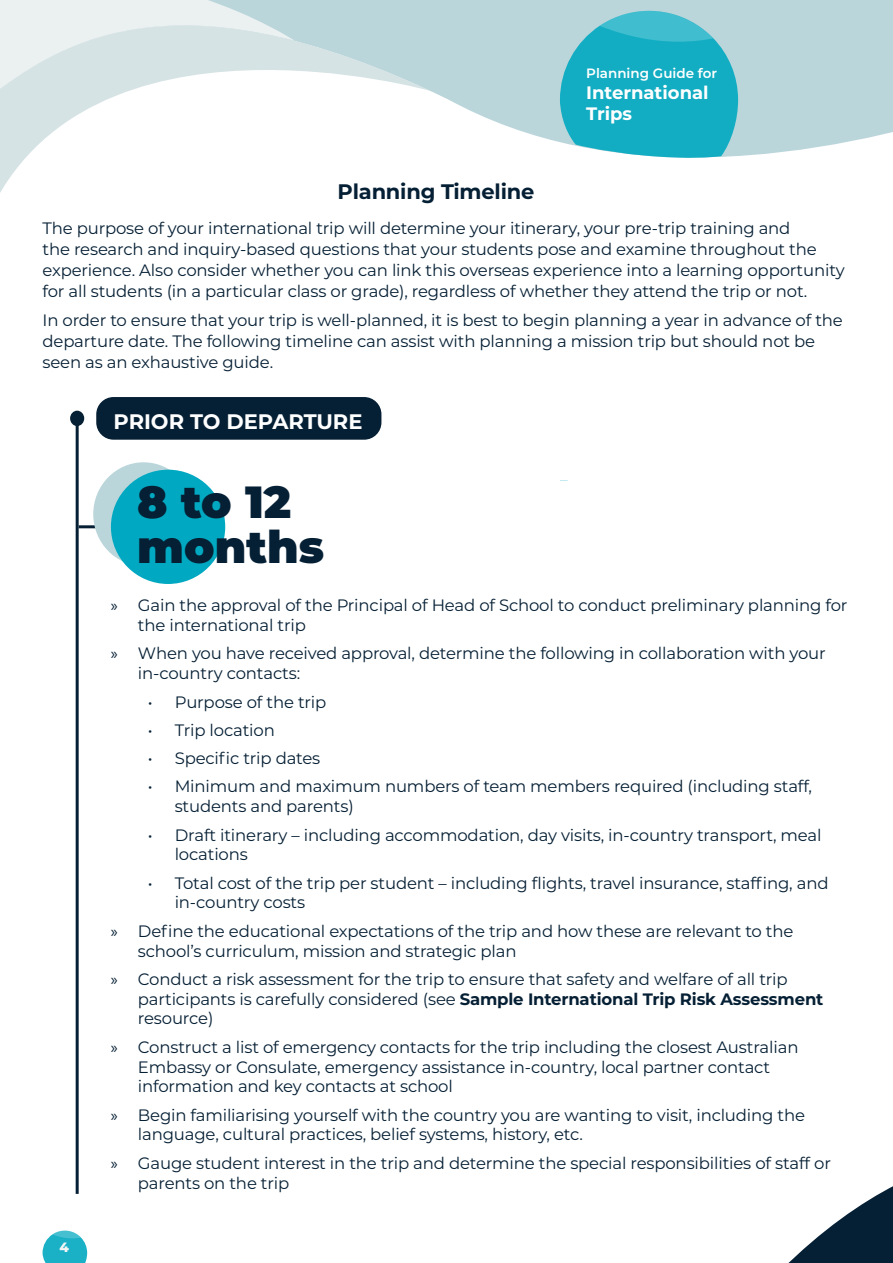
<style>
.page{position:relative;width:893px;height:1263px;background:#fff}
.page>*{position:absolute;margin:0;border:0;box-sizing:border-box;transform-origin:0 0}
.t1{font:900 45px/45px "Montserrat";color:#051f34}
.t2{font:700 21px "Montserrat";letter-spacing:-.01em;color:#051f34}
.t3{font:700 21px "Montserrat";color:#fff}
.t4{font:700 18px/21px "Montserrat";color:#fff}
.t5{font:16.5px/19.8px "Montserrat";letter-spacing:-.01em;color:#051f34}
.t6{font:600 13.5px "Montserrat";color:#fff}
.t7{font:800 13.5px "Montserrat";color:#f4f5f5}
.s1{font-family:"Myriad Pro"}
.s2{font-weight:700}
</style>
<div class="page">
<svg style="left:431px;top:0;width:462px;height:156px;background:#c3dbdf"></svg>
<svg style="left:560px;top:11px;width:178px;height:147px;background:#36b6c9"></svg>
<svg style="left:0;top:0;width:431px;height:193px"></svg>
<svg style="left:0;top:0;width:295px;height:99px;background:#e1eaec"></svg>
<svg style="left:788px;top:1186px;width:105px;height:77px"></svg>
<svg style="left:43px;top:1230px;width:44px;height:33px"></svg>
<hr style="left:79px;top:525px;width:33px;height:3px;background:#051f34">
<div style="left:93px;top:462px;width:101px;height:104px;background:#bad6db;border-radius:50%"></div>
<hr style="left:76px;top:418px;width:3px;height:776px;background:#051f34">
<div style="left:111px;top:470px;width:114px;height:114px;background:#00a9c1;border-radius:50%"></div>
<div style="left:70px;top:411px;width:14px;height:15px;background:#051f34;border-radius:50%"></div>
<div style="left:95px;top:396px;width:287px;height:44px;background:#051f34;border-radius:18px"></div>
<div style="left:95px;top:395px;width:288px;height:46px;border:2px solid #fff;border-radius:18px"></div>
<p class="t6" style="left:586px;top:64px;width:132px">Planning Guide for</p>
<p class="t4" style="left:586px;top:81px;width:124px">International<br>Trips</p>
<p class="t2" style="left:338px;top:176px;width:198px">Planning Timeline</p>
<p class="t5" style="left:43px;top:217px;width:804px;line-height:21px">The purpose of your international trip will determine your itinerary, your pre-trip training and<br>the research and inquiry-based questions that your students pose and examine throughout the experience. Also consider whether you can link this overseas experience into a learning opportunity for all students (in a particular class or grade), regardless of whether they attend the trip or not.</p>
<p class="t5" style="left:43px;top:309px;width:802px;line-height:21px">In order to ensure that your trip is well-planned, it is best to begin planning a year in advance of the departure date. The following timeline can assist with planning a mission trip but should not be seen as an exhaustive guide.</p>
<p class="t3" style="left:113px;top:406px;width:250px">PRIOR TO DEPARTURE</p>
<h1 class="t1" style="left:137px;top:477px;width:189px">8 to 12 months</h1>
<p class="t7" style="left:59px;top:1237px;width:11px">4</p>
<p class="t5" style="left:138px;top:595px;width:711px;text-indent:-27px"><span class="s1">»</span> Gain the approval of the Principal of Head of School to conduct preliminary planning for the international trip</p>
<p class="t5" style="left:138px;top:643px;width:689px;text-indent:-27px"><span class="s1">»</span> When you have received approval, determine the following in collaboration with your in-country contacts:</p>
<p class="t5" style="left:148px;top:691px;width:180px">• Purpose of the trip</p>
<p class="t5" style="left:148px;top:719px;width:129px">• Trip location</p>
<p class="t5" style="left:148px;top:748px;width:174px">• Specific trip dates</p>
<p class="t5" style="left:175px;top:776px;width:639px;text-indent:-27px">• Minimum and maximum numbers of team members required (including staff, students and parents)</p>
<p class="t5" style="left:175px;top:824px;width:648px;text-indent:-27px">• Draft itinerary – including accommodation, day visits, in-country transport, meal locations</p>
<p class="t5" style="left:175px;top:872px;width:655px;text-indent:-27px">• Total cost of the trip per student – including flights, travel insurance, staffing, and in-country costs</p>
<p class="t5" style="left:138px;top:920px;width:657px;text-indent:-27px"><span class="s1">»</span> Define the educational expectations of the trip and how these are relevant to the school’s curriculum, mission and strategic plan</p>
<p class="t5" style="left:138px;top:968px;width:687px;text-indent:-27px"><span class="s1">»</span> Conduct a risk assessment for the trip to ensure that safety and welfare of all trip participants is carefully considered (see <span class="s2">Sample International Trip Risk Assessment </span>resource)</p>
<p class="t5" style="left:138px;top:1036px;width:662px;text-indent:-27px"><span class="s1">»</span> Construct a list of emergency contacts for the trip including the closest Australian<br>Embassy or Consulate, emergency assistance in-country, local partner contact information and key contacts at school</p>
<p class="t5" style="left:138px;top:1104px;width:669px;text-indent:-27px"><span class="s1">»</span> Begin familiarising yourself with the country you are wanting to visit, including the language, cultural practices, belief systems, history, etc.</p>
<p class="t5" style="left:138px;top:1152px;width:694px;text-indent:-27px"><span class="s1">»</span> Gauge student interest in the trip and determine the special responsibilities of staff or parents on the trip</p>
</div>
